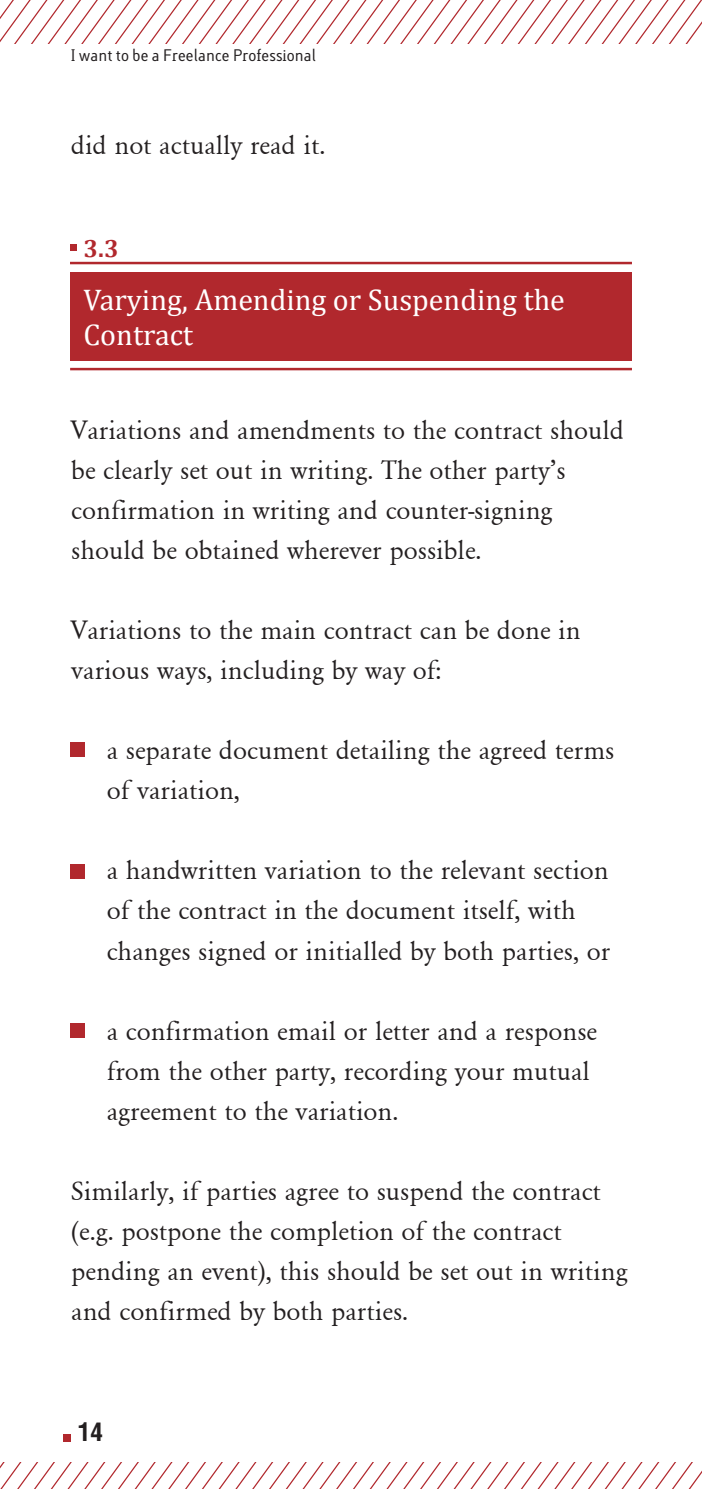
<style>
.page{position:relative;width:702px;height:1489px;background:#fff}
.page>*{position:absolute;margin:0;border:0;box-sizing:border-box;transform-origin:0 0}
.t1{font:30px/35px "Cambria";color:#fff}
.t2{font:27.5px/40px "Garamond";color:#231f20}
.t3{font:700 25px "Cambria";color:#b1282d}
.t4{font:700 condensed 25px "Helvetica";color:#231f20}
.t5{font:15px "Lacuna";color:#231f20}
</style>
<div class="page">
<div style="left:64px;top:1433px;width:7px;height:7px;background:#b1282d"></div>
<svg style="left:0;top:0;width:702px;height:43px"></svg>
<svg style="left:0;top:1462px;width:702px;height:26px"></svg>
<div style="left:70px;top:272px;width:562px;height:88px;background:#b1282d"></div>
<hr style="left:70px;top:262px;width:562px;height:2px;background:#b1282d">
<hr style="left:70px;top:368px;width:562px;height:2px;background:#b1282d">
<div style="left:70px;top:244px;width:7px;height:7px;background:#b1282d"></div>
<div style="left:71px;top:742px;width:14px;height:15px;background:#b1282d"></div>
<div style="left:71px;top:864px;width:14px;height:14px;background:#b1282d"></div>
<div style="left:71px;top:1023px;width:14px;height:14px;background:#b1282d"></div>
<p class="t5" style="left:71px;top:46px;width:247px">I want to be a Freelance Professional</p>
<p class="t2" style="left:71px;top:124px;width:256px">did not actually read it.</p>
<p class="t3" style="left:83px;top:231px;width:37px">3.3</p>
<p class="t1" style="left:83px;top:282px;width:483px">Varying, Amending or Suspending the<br>Contract</p>
<p class="t2" style="left:71px;top:409px;width:554px">Variations and amendments to the contract should be clearly set out in writing. The other party’s confirmation in writing and counter-signing should be obtained wherever possible.</p>
<p class="t2" style="left:71px;top:609px;width:511px">Variations to the main contract can be done in various ways, including by way of:</p>
<p class="t2" style="left:107px;top:729px;width:509px">a separate document detailing the agreed terms of variation,</p>
<p class="t2" style="left:107px;top:849px;width:505px">a handwritten variation to the relevant section of the contract in the document itself, with changes signed or initialled by both parties, or</p>
<p class="t2" style="left:107px;top:1009px;width:492px">a confirmation email or letter and a response from the other party, recording your mutual agreement to the variation.</p>
<p class="t2" style="left:71px;top:1169px;width:558px">Similarly, if parties agree to suspend the contract (e.g. postpone the completion of the contract pending an event), this should be set out in writing and confirmed by both parties.</p>
<p class="t4" style="left:78px;top:1416px;width:26px">14</p>
</div>
